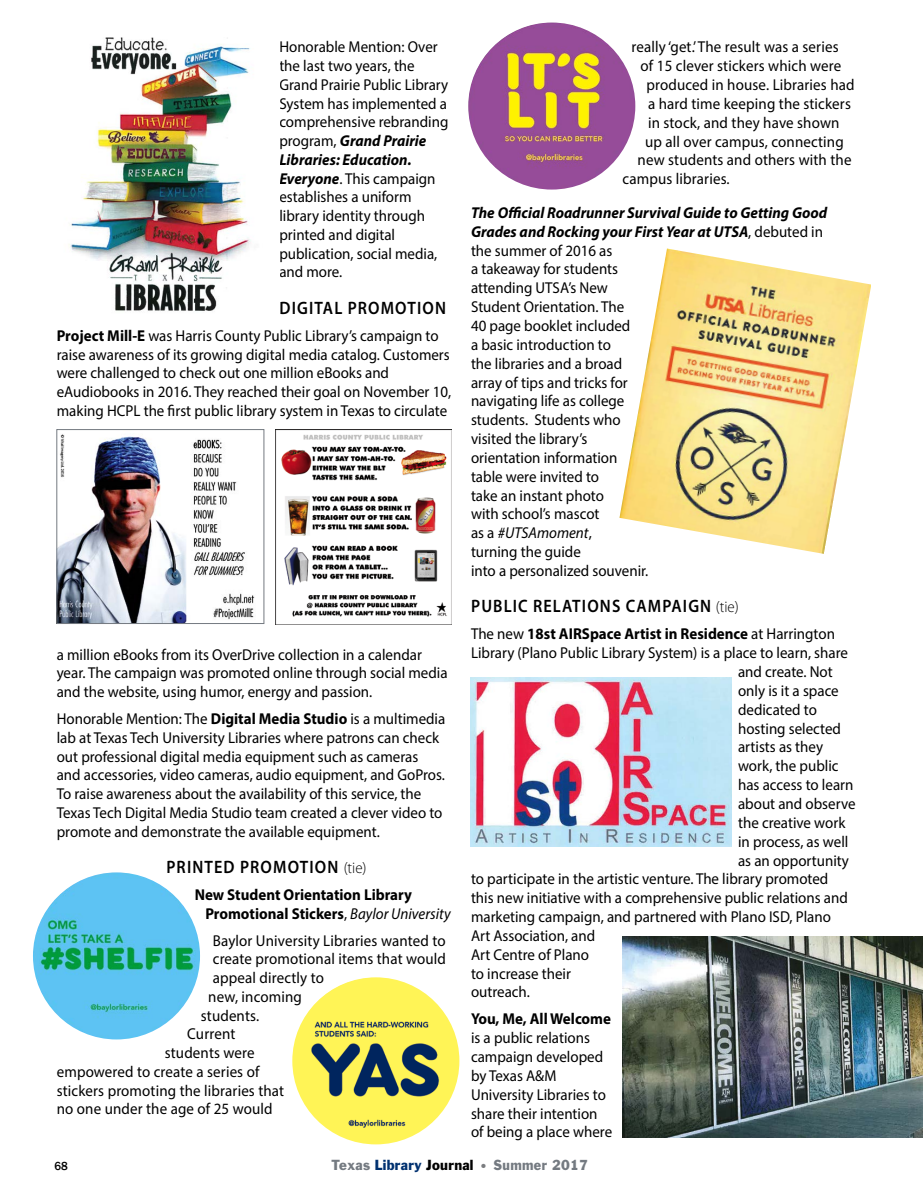
<style>
.page{position:relative;width:924px;height:1194px;background:#fff}
.page>*{position:absolute;margin:0;border:0;box-sizing:border-box;transform-origin:0 0}
.t1{font:600 18px "Myriad Pro";letter-spacing:.07em;color:#000;scale:.9 1}
.t2{font:15.75px/18.8px "Myriad Pro";color:#000;scale:.95 1}
.t3{font:700 15.75px/26.8px "Myriad Pro";color:#000;scale:.95 1}
.t4{font:300 15.75px "Myriad Pro";color:#000;scale:.95 1}
.t5{font:13.5px "Franklin Gothic";letter-spacing:.025em;color:#747a81;scale:.95 1}
.t6{font:500 12px "Franklin Gothic";color:#000;scale:.95 1}
.s1{font-weight:700;font-style:italic}
.s2{font-weight:700}
.s3{font-weight:600;font-size:18px}
.s4{font-weight:300}
.s5{font-style:italic}
.s6{font-weight:400}
.s7{color:#003170}
.s8{color:#000}
.s9{font-family:"Futura";font-weight:500;color:#7b7d80}
</style>
<div class="page">
<img style="left:275px;top:429px;width:176px;height:195px">
<img style="left:68px;top:38px;width:183px;height:273px">
<img style="left:468px;top:22px;width:167px;height:167px;border-radius:83px">
<img style="left:292px;top:977px;width:167px;height:167px;border-radius:83px">
<img style="left:58px;top:434px;width:197px;height:188px">
<div style="left:56px;top:429px;width:208px;height:195px;border:1px solid #747a81"></div>
<img style="left:619px;top:248px;width:252px;height:306px">
<img style="left:471px;top:677px;width:260px;height:169px">
<img style="left:622px;top:936px;width:300px;height:201px">
<img style="left:33px;top:872px;width:167px;height:167px;border-radius:83px">
<p class="t2" style="left:279px;top:37px;width:179px">Honorable Mention: Over the last two years, the<br>Grand Prairie Public Library<br>System has implemented a comprehensive rebranding program, <span class="s1">Grand Prairie<br>Libraries: Education.<br>Everyone</span>. This campaign establishes a uniform library identity through printed and digital publication, social media, and more.</p>
<p class="t1" style="left:279px;top:296px;width:24px">DIGITAL</p>
<p class="t1" style="left:347px;top:296px;width:25px">PROMOTIO</p>
<p class="t1" style="left:435px;top:296px;width:14px">N</p>
<p class="t2" style="left:57px;top:326px;width:416px"><span class="s2">Project Mill-E</span> was Harris County Public Library’s campaign to raise awareness of its growing digital media catalog. Customers were challenged to check out one million eBooks and eAudiobooks in 2016. They reached their goal on November 10, making HCPL the first public library system in Texas to circulate</p>
<p class="t2" style="left:57px;top:644px;width:413px">a million eBooks from its OverDrive collection in a calendar year. The campaign was promoted online through social media and the website, using humor, energy and passion.</p>
<p class="t2" style="left:57px;top:709px;width:410px">Honorable Mention: The <span class="s2">Digital Media Studio</span> is a multimedia lab at Texas Tech University Libraries where patrons can check out professional digital media equipment such as cameras and accessories, video cameras, audio equipment, and GoPros.<br>To raise awareness about the availability of this service, the Texas Tech Digital Media Studio team created a clever video to promote and demonstrate the available equipment.</p>
<p class="t1" style="left:166px;top:855px;width:55px">PRI NTED</p>
<p class="t1" style="left:240px;top:855px;width:25px">PROMOTIO</p>
<p class="t3" style="left:195px;top:853px;width:230px;text-indent:132px"><span class="s3">N</span> <span class="s4">(tie)<br></span>New Student Orientation Library</p>
<p class="t2" style="left:205px;top:899px;width:260px;line-height:26.8px;text-align:center"><span class="s2">Promotional Stickers</span>, <span class="s5">Baylor University<br></span>Baylor University Libraries wanted to</p>
<p class="t2" style="left:213px;top:949px;width:247px">create promotional items that would</p>
<p class="t2" style="left:213px;top:968px;width:118px">appeal directly to</p>
<p class="t2" style="left:208px;top:986px;width:100px">new, incoming</p>
<p class="t2" style="left:201px;top:1005px;width:63px">students.</p>
<p class="t2" style="left:187px;top:1024px;width:52px">Current</p>
<p class="t2" style="left:165px;top:1043px;width:96px">students were</p>
<p class="t2" style="left:57px;top:1061px;width:215px">empowered to create a series of</p>
<p class="t2" style="left:57px;top:1080px;width:241px">stickers promoting the libraries that</p>
<p class="t2" style="left:57px;top:1099px;width:229px">no one under the age of 25 would</p>
<p class="t2" style="left:631px;top:37px;width:219px">really ‘get.’ The result was a series</p>
<p class="t2" style="left:640px;top:56px;width:212px">of 15 clever stickers which were</p>
<p class="t2" style="left:646px;top:75px;width:220px">produced in house. Libraries had</p>
<p class="t2" style="left:648px;top:94px;width:215px">a hard time keeping the stickers</p>
<p class="t2" style="left:648px;top:113px;width:203px">in stock, and they have shown</p>
<p class="t2" style="left:645px;top:132px;width:211px">up all over campus, connecting</p>
<p class="t2" style="left:637px;top:150px;width:227px">new students and others with the</p>
<p class="t2" style="left:622px;top:169px;width:114px">campus libraries.</p>
<p class="t2" style="left:471px;top:203px;width:376px"><span class="s1">The Official Roadrunner Survival Guide to Getting Good<br>Grades and Rocking your First Year at UTSA</span>, debuted in the summer of 2016 as<br>a takeaway for students<br>attending UTSA’s New<br>Student Orientation. The<br>40 page booklet included<br>a basic introduction to<br>the libraries and a broad<br>array of tips and tricks for<br>navigating life as college<br>students. Students who<br>visited the library’s<br>orientation information<br>table were invited to<br>take an instant photo<br>with school’s mascot<br>as a <span class="s5">#UTSAmoment</span>,<br>turning the guide<br>into a personalized souvenir.</p>
<p class="t1" style="left:471px;top:595px;width:23px">PUBLIC</p>
<p class="t1" style="left:533px;top:595px;width:23px">RELATIO</p>
<p class="t1" style="left:600px;top:595px;width:53px">NS CAMPAIG</p>
<p class="t4" style="left:700px;top:597px;width:42px"><span class="s3">N</span> (tie)</p>
<p class="t3" style="left:471px;top:620px;width:102px"><span class="s6">The new</span> 18st AIRS</p>
<p class="t3" style="left:590px;top:620px;width:259px">pace Artist in Residence <span class="s6">at Harrington</span></p>
<p class="t2" style="left:471px;top:643px;width:398px">Library (Plano Public Library System) is a place to learn, share</p>
<p class="t2" style="left:738px;top:662px;width:101px">and create. Not</p>
<p class="t2" style="left:738px;top:681px;width:107px">only is it a space</p>
<p class="t2" style="left:738px;top:699px;width:84px">dedicated to</p>
<p class="t2" style="left:738px;top:718px;width:110px">hosting selected</p>
<p class="t2" style="left:738px;top:737px;width:91px">artists as they</p>
<p class="t2" style="left:738px;top:756px;width:107px">work, the public</p>
<p class="t2" style="left:738px;top:775px;width:123px">has access to learn</p>
<p class="t2" style="left:738px;top:794px;width:125px">about and observe</p>
<p class="t2" style="left:738px;top:812px;width:114px">the creative work</p>
<p class="t2" style="left:738px;top:831px;width:118px">in process, as well</p>
<p class="t2" style="left:738px;top:850px;width:118px">as an opportunity</p>
<p class="t2" style="left:471px;top:869px;width:377px">to participate in the artistic venture. The library promoted</p>
<p class="t2" style="left:471px;top:888px;width:398px">this new initiative with a comprehensive public relations and</p>
<p class="t2" style="left:471px;top:907px;width:380px">marketing campaign, and partnered with Plano ISD, Plano</p>
<p class="t2" style="left:471px;top:926px;width:132px">Art Association, and</p>
<p class="t2" style="left:471px;top:944px;width:126px">Art Centre of Plano</p>
<p class="t2" style="left:471px;top:963px;width:107px">to increase their</p>
<p class="t2" style="left:471px;top:982px;width:64px">outreach.</p>
<p class="t3" style="left:471px;top:1005px;width:149px">You, Me, All Welcome</p>
<p class="t2" style="left:471px;top:1028px;width:150px">is a public relations campaign developed by Texas A&amp;M<br>University Libraries to share their intention of being a place where</p>
<p class="t6" style="left:55px;top:1158px;width:16px">68</p>
<p class="t5" style="left:331px;top:1156px;width:271px">Texas <span class="s7">Library</span> <span class="s8">Journal</span> <span class="s9">•</span> Summer 2017</p>
</div>
